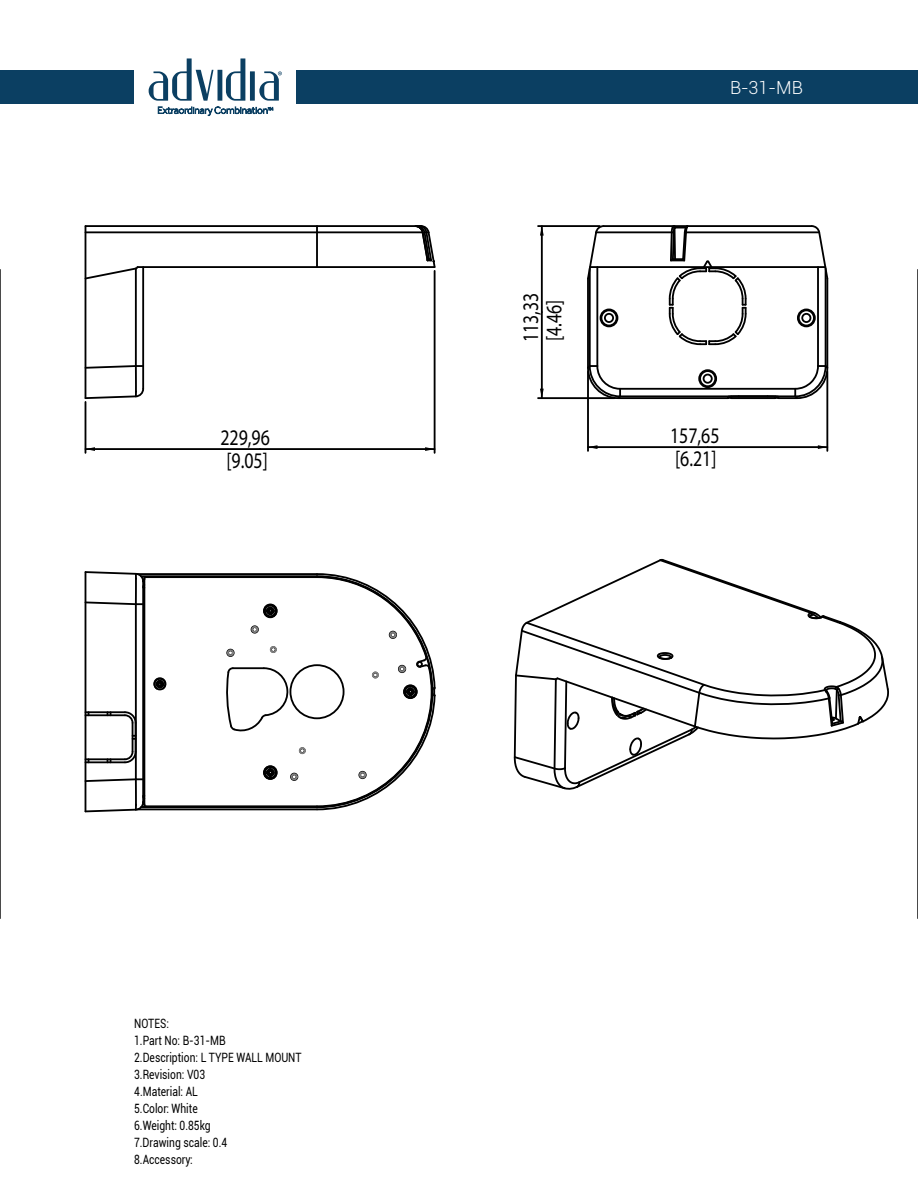
<style>
.page{position:relative;width:918px;height:1188px;background:#fff}
.page>*{position:absolute;margin:0;border:0;box-sizing:border-box;transform-origin:0 0}
.t1{font:22.35px/23px "Txt";color:#000;scale:.8 1}
.t2{font:300 18px "Roboto";color:#fff}
.t3{font:12.9px/17px "Roboto";color:#000;scale:.8 1}
</style>
<div class="page">
<hr style="left:587px;top:372px;width:2px;height:79px;background:#000">
<hr style="left:826px;top:372px;width:2px;height:79px;background:#000">
<hr style="left:588px;top:446px;width:120px;height:2px;background:#000">
<hr style="left:708px;top:446px;width:119px;height:2px;background:#000">
<svg style="left:588px;top:445px;width:9px;height:4px"></svg>
<svg style="left:818px;top:445px;width:9px;height:4px"></svg>
<hr style="left:85px;top:402px;width:1px;height:51px;background:#000">
<hr style="left:434px;top:271px;width:2px;height:182px;background:#000">
<hr style="left:85px;top:448px;width:175px;height:2px;background:#000">
<hr style="left:260px;top:448px;width:175px;height:2px;background:#000">
<svg style="left:86px;top:447px;width:9px;height:4px"></svg>
<svg style="left:425px;top:447px;width:9px;height:4px"></svg>
<hr style="left:538px;top:397px;width:77px;height:2px;background:#000">
<hr style="left:538px;top:225px;width:62px;height:2px;background:#000">
<hr style="left:541px;top:312px;width:2px;height:86px;background:#000">
<hr style="left:541px;top:226px;width:2px;height:86px;background:#000">
<svg style="left:540px;top:389px;width:4px;height:9px"></svg>
<svg style="left:540px;top:227px;width:4px;height:9px"></svg>
<hr style="left:0;top:270px;width:1px;height:648px;background:#000">
<hr style="left:917px;top:270px;width:1px;height:648px;background:#000">
<hr style="left:587px;top:279px;width:2px;height:89px;background:#000">
<hr style="left:589px;top:269px;width:2px;height:97px;background:#000">
<hr style="left:596px;top:267px;width:2px;height:99px;background:#000">
<hr style="left:618px;top:397px;width:110px;height:2px;background:#000">
<hr style="left:620px;top:395px;width:175px;height:2px;background:#000">
<hr style="left:620px;top:388px;width:175px;height:2px;background:#000">
<hr style="left:590px;top:266px;width:235px;height:2px;background:#000">
<hr style="left:596px;top:231px;width:76px;height:2px;background:#000">
<hr style="left:686px;top:231px;width:133px;height:2px;background:#000">
<hr style="left:604px;top:225px;width:208px;height:2px;background:#000">
<hr style="left:817px;top:267px;width:2px;height:99px;background:#000">
<hr style="left:825px;top:269px;width:2px;height:97px;background:#000">
<hr style="left:826px;top:279px;width:2px;height:89px;background:#000">
<hr style="left:85px;top:226px;width:1px;height:172px;background:#000">
<hr style="left:135px;top:269px;width:2px;height:97px;background:#000">
<hr style="left:142px;top:267px;width:2px;height:122px;background:#000">
<hr style="left:138px;top:266px;width:297px;height:2px;background:#000">
<hr style="left:316px;top:226px;width:2px;height:41px;background:#000">
<hr style="left:85px;top:231px;width:338px;height:2px;background:#000">
<hr style="left:85px;top:225px;width:336px;height:2px;background:#000">
<hr style="left:85px;top:572px;width:1px;height:239px;background:#000">
<hr style="left:135px;top:604px;width:2px;height:175px;background:#000">
<hr style="left:142px;top:581px;width:2px;height:221px;background:#000">
<hr style="left:143px;top:579px;width:2px;height:226px;background:#000">
<hr style="left:138px;top:808px;width:179px;height:2px;background:#000">
<hr style="left:142px;top:806px;width:175px;height:2px;background:#000">
<hr style="left:146px;top:805px;width:171px;height:2px;background:#000">
<hr style="left:85px;top:761px;width:40px;height:2px;background:#000">
<hr style="left:85px;top:758px;width:40px;height:2px;background:#000">
<hr style="left:85px;top:714px;width:40px;height:2px;background:#000">
<hr style="left:85px;top:711px;width:40px;height:2px;background:#000">
<hr style="left:142px;top:576px;width:175px;height:2px;background:#000">
<hr style="left:141px;top:575px;width:176px;height:2px;background:#000">
<hr style="left:138px;top:573px;width:179px;height:2px;background:#000">
<div style="left:600px;top:309px;width:18px;height:18px;border:2px solid #000;border-radius:50%"></div>
<div style="left:600px;top:309px;width:18px;height:17px;border:2px solid #000;border-radius:50%"></div>
<svg style="left:586px;top:225px;width:19px;height:56px"></svg>
<div style="left:698px;top:369px;width:19px;height:19px;border:2px solid #000;border-radius:50%"></div>
<div style="left:797px;top:309px;width:19px;height:18px;border:2px solid #000;border-radius:50%"></div>
<div style="left:798px;top:309px;width:17px;height:17px;border:2px solid #000;border-radius:50%"></div>
<div style="left:699px;top:370px;width:17px;height:17px;border:2px solid #000;border-radius:50%"></div>
<svg style="left:810px;top:225px;width:19px;height:56px"></svg>
<svg style="left:123px;top:710px;width:14px;height:54px"></svg>
<div style="left:263px;top:765px;width:15px;height:15px;border:2px solid #000;border-radius:50%"></div>
<div style="left:226px;top:649px;width:9px;height:8px;border:2px solid #000;border-radius:50%"></div>
<div style="left:263px;top:604px;width:15px;height:14px;border:2px solid #000;border-radius:50%"></div>
<div style="left:251px;top:625px;width:8px;height:9px;border:2px solid #000;border-radius:50%"></div>
<div style="left:290px;top:773px;width:8px;height:8px;border:2px solid #000;border-radius:50%"></div>
<div style="left:290px;top:664px;width:55px;height:55px;border:2px solid #000;border-radius:50%"></div>
<svg style="left:226px;top:667px;width:62px;height:65px"></svg>
<svg style="left:668px;top:225px;width:79px;height:121px"></svg>
<svg style="left:84px;top:364px;width:61px;height:35px"></svg>
<svg style="left:84px;top:777px;width:64px;height:36px"></svg>
<svg style="left:84px;top:571px;width:64px;height:35px"></svg>
<svg style="left:585px;top:363px;width:38px;height:38px"></svg>
<svg style="left:726px;top:363px;width:103px;height:38px"></svg>
<svg style="left:414px;top:225px;width:22px;height:43px"></svg>
<svg style="left:84px;top:265px;width:56px;height:16px"></svg>
<div style="left:263px;top:766px;width:14px;height:14px;border:2px solid #000;border-radius:50%"></div>
<div style="left:264px;top:766px;width:13px;height:13px;border:2px solid #000;border-radius:50%"></div>
<div style="left:266px;top:768px;width:9px;height:9px;border:2px solid #000;border-radius:50%"></div>
<div style="left:263px;top:604px;width:14px;height:14px;border:2px solid #000;border-radius:50%"></div>
<div style="left:264px;top:605px;width:13px;height:12px;border:2px solid #000;border-radius:50%"></div>
<div style="left:266px;top:607px;width:9px;height:8px;border:2px solid #000;border-radius:50%"></div>
<svg style="left:266px;top:768px;width:8px;height:9px"></svg>
<svg style="left:315px;top:573px;width:121px;height:238px"></svg>
<svg style="left:153px;top:677px;width:13px;height:14px"></svg>
<svg style="left:266px;top:607px;width:8px;height:8px"></svg>
<div style="left:604px;top:313px;width:10px;height:10px;border:2px solid #000;border-radius:50%"></div>
<div style="left:801px;top:313px;width:10px;height:10px;border:2px solid #000;border-radius:50%"></div>
<div style="left:703px;top:374px;width:10px;height:10px;border:2px solid #000;border-radius:50%"></div>
<div style="left:372px;top:672px;width:7px;height:6px;border:2px solid #000;border-radius:50%"></div>
<div style="left:416px;top:661px;width:7px;height:6px;border:2px solid #000;border-radius:50%"></div>
<svg style="left:513px;top:558px;width:376px;height:232px"></svg>
<div style="left:227px;top:649px;width:7px;height:7px;border:2px dashed #808080;border-radius:50%"></div>
<div style="left:270px;top:646px;width:7px;height:7px;border:2px dashed #808080;border-radius:50%"></div>
<div style="left:251px;top:626px;width:7px;height:7px;border:2px dashed #808080;border-radius:50%"></div>
<div style="left:359px;top:771px;width:7px;height:7px;border:2px dashed #808080;border-radius:50%"></div>
<div style="left:291px;top:773px;width:7px;height:7px;border:2px dashed #808080;border-radius:50%"></div>
<div style="left:299px;top:747px;width:7px;height:7px;border:2px dashed #808080;border-radius:50%"></div>
<div style="left:372px;top:672px;width:7px;height:7px;border:2px dashed #808080;border-radius:50%"></div>
<div style="left:399px;top:665px;width:7px;height:7px;border:2px dashed #808080;border-radius:50%"></div>
<div style="left:389px;top:631px;width:7px;height:7px;border:2px dashed #808080;border-radius:50%"></div>
<div style="left:0;top:70px;width:134px;height:34px;background:#0b3f62"></div>
<div style="left:296px;top:70px;width:622px;height:34px;background:#0b3f62"></div>
<svg style="left:149px;top:58px;width:133px;height:43px"></svg>
<svg style="left:158px;top:107px;width:115px;height:9px"></svg>
<h1 class="t1" style="left:220px;top:426px;width:63px">229,96 [9.05]</h1>
<p class="t3" style="left:134px;top:1014px;width:211px">NOTES:<br>1.Part No: B-31-MB<br>2.Description: L TYPE WALL MOUNT<br>3.Revision: V03<br>4.Material: AL<br>5.Color: White<br>6.Weight: 0.85kg<br>7.Drawing scale: 0.4<br>8.Accessory:</p>
<h1 class="t1" style="left:519px;top:342px;width:63px;rotate:-90deg">113,33 [4.46]</h1>
<h2 class="t2" style="left:730px;top:75px;width:74px">B-31-MB</h2>
<h1 class="t1" style="left:670px;top:424px;width:63px">157,65 [6.21]</h1>
</div>
